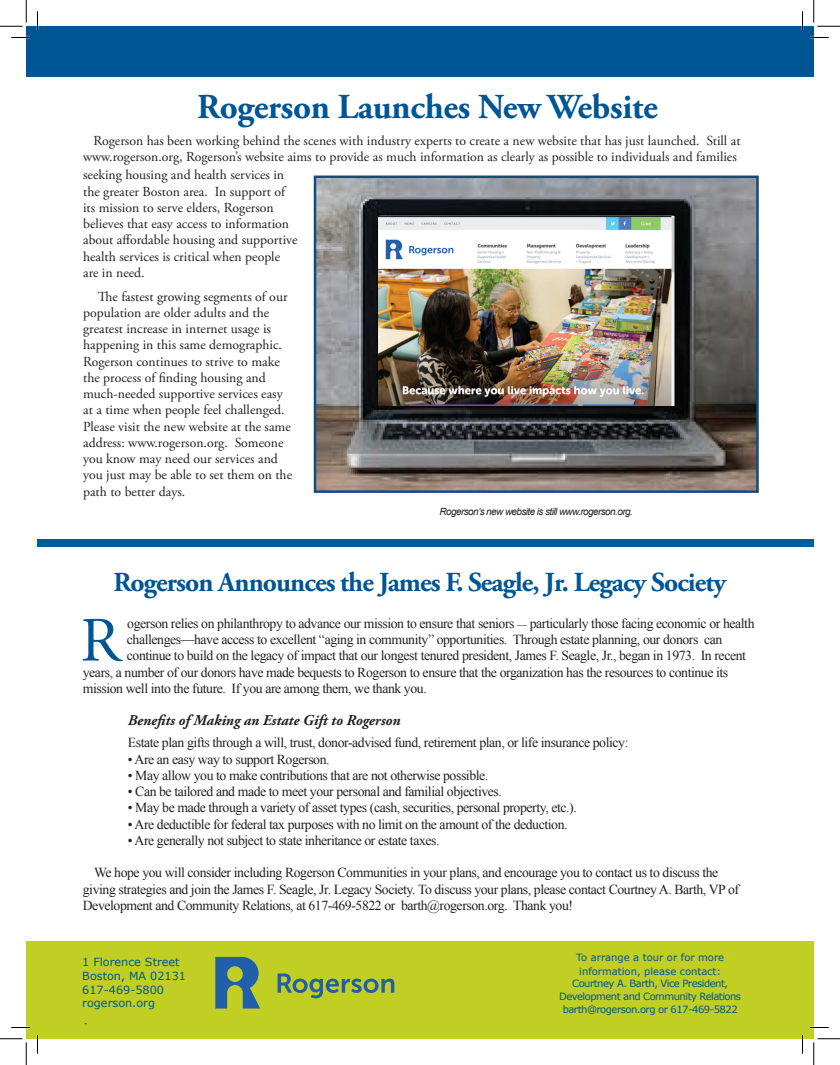
<style>
.page{position:relative;width:840px;height:1065px;background:#fff}
.page>*{position:absolute;margin:0;border:0;box-sizing:border-box;transform-origin:0 0}
.t1{font:62.75px "Adobe Garamond Pro";color:#005595}
.t2{font:700 35px "Adobe Garamond Pro";letter-spacing:-.01em;color:#005595}
.t3{font:700 27.5px "Adobe Garamond Pro";letter-spacing:-.035em;color:#005595}
.t4{font:italic 700 15px "Adobe Garamond Pro";color:#231f20}
.t5{font:13.75px/16.2px "Times New Roman";letter-spacing:-.03em;color:#231f20}
.t6{font:13.75px/16.2px "Adobe Garamond Pro";color:#231f20}
.t7{font:11.25px/13.8px "Verdana";color:#005595}
.t8{font:10px/12.5px "Verdana";letter-spacing:-.05em;color:#005595;text-align:center}
.t9{font:10px/13.8px "Verdana";color:#005595;text-align:center}
.t10{font:italic 10px "Arial";letter-spacing:-.055em;color:#231f20}
.s1{color:#fff}
.s2{font-size:10px}
</style>
<div class="page">
<div style="left:26px;top:941px;width:788px;height:98px;background:#c1ce23"></div>
<div style="left:26px;top:26px;width:788px;height:51px;background:#005595"></div>
<svg style="left:215px;top:957px;width:45px;height:52px"></svg>
<svg style="left:278px;top:974px;width:116px;height:24px"></svg>
<img style="left:317px;top:179px;width:439px;height:311px">
<div style="left:314px;top:176px;width:445px;height:317px;border:2px solid #144a7c"></div>
<div style="left:38px;top:540px;width:776px;height:7px;background:#005c9d"></div>
<svg style="left:11px;top:37px;width:19px;height:1px"></svg>
<svg style="left:810px;top:37px;width:19px;height:1px"></svg>
<svg style="left:11px;top:1027px;width:19px;height:1px"></svg>
<svg style="left:810px;top:1027px;width:19px;height:1px"></svg>
<svg style="left:37px;top:11px;width:1px;height:19px"></svg>
<svg style="left:37px;top:1035px;width:1px;height:19px"></svg>
<svg style="left:802px;top:11px;width:1px;height:19px"></svg>
<svg style="left:802px;top:1035px;width:1px;height:19px"></svg>
<svg style="left:0;top:0;width:27px;height:27px"></svg>
<svg style="left:0;top:1039px;width:27px;height:26px"></svg>
<svg style="left:814px;top:0;width:26px;height:27px"></svg>
<svg style="left:814px;top:1039px;width:26px;height:26px"></svg>
<h2 class="t2" style="left:197px;top:86px;width:462px">Rogerson Launches New Website</h2>
<p class="t6" style="left:83px;top:133px;width:659px;text-align:right">Rogerson has been working behind the scenes with industry experts to create a new website that has just launched. Still at www.rogerson.org, Rogerson’s website aims to provide as much information as clearly as possible to individuals and families</p>
<p class="t6" style="left:83px;top:167px;width:216px">seeking housing and health services in the greater Boston area. In support of its mission to serve elders, Rogerson believes that easy access to information about affordable housing and supportive health services is critical when people are in need.</p>
<p class="t6" style="left:83px;top:289px;width:211px;text-indent:15px">The fastest growing segments of our population are older adults and the greatest increase in internet usage is happening in this same demographic.<br>Rogerson continues to strive to make the process of finding housing and much-needed supportive services easy at a time when people feel challenged.<br>Please visit the new website at the same address: www.rogerson.org. Someone you know may need our services and you just may be able to set them on the path to better days.</p>
<p class="t10" style="left:440px;top:505px;width:195px">Rogerson’s new website is still www.rogerson.org.</p>
<h3 class="t3" style="left:114px;top:566px;width:614px">Rogerson Announces the James F. Seagle, Jr. Legacy Society</h3>
<h1 class="t1" style="left:80px;top:603px;width:42px">R</h1>
<p class="t5" style="left:121px;top:615px;width:635px"><span class="s1">o</span>ogerson relies on philanthropy to advance our mission to ensure that seniors <span class="s2">—</span> particularly those facing economic or health</p>
<p class="t5" style="left:127px;top:631px;width:597px">challenges—have access to excellent “aging in community” opportunities. Through estate planning, our donors can</p>
<p class="t5" style="left:127px;top:648px;width:621px">continue to build on the legacy of impact that our longest tenured president, James F. Seagle, Jr., began in 1973. In recent</p>
<p class="t5" style="left:83px;top:664px;width:647px">years, a number of our donors have made bequests to Rogerson to ensure that the organization has the resources to continue its</p>
<p class="t5" style="left:83px;top:680px;width:345px">mission well into the future. If you are among them, we thank you.</p>
<p class="t4" style="left:128px;top:712px;width:274px">Benefits of Making an Estate Gift to Rogerson</p>
<p class="t5" style="left:128px;top:734px;width:502px">Estate plan gifts through a will, trust, donor-advised fund, retirement plan, or life insurance policy:</p>
<p class="t5" style="left:128px;top:751px;width:203px">• Are an easy way to support Rogerson.</p>
<p class="t5" style="left:128px;top:767px;width:362px">• May allow you to make contributions that are not otherwise possible.</p>
<p class="t5" style="left:128px;top:783px;width:376px">• Can be tailored and made to meet your personal and familial objectives.</p>
<p class="t5" style="left:128px;top:799px;width:451px">• May be made through a variety of asset types (cash, securities, personal property, etc.).</p>
<p class="t5" style="left:128px;top:816px;width:441px">• Are deductible for federal tax purposes with no limit on the amount of the deduction.</p>
<p class="t5" style="left:128px;top:832px;width:313px">• Are generally not subject to state inheritance or estate taxes.</p>
<p class="t5" style="left:83px;top:864px;width:658px;text-indent:11px">We hope you will consider including Rogerson Communities in your plans, and encourage you to contact us to discuss the giving strategies and join the James F. Seagle, Jr. Legacy Society. To discuss your plans, please contact Courtney A. Barth, VP of<br>Development and Community Relations, at 617-469-5822 or barth@rogerson.org. Thank you!</p>
<p class="t7" style="left:82px;top:955px;width:105px">1 Florence Street<br>Boston, MA 02131<br>617-469-5800 rogerson.org</p>
<p class="t5" style="left:84px;top:1011px;width:5px">.</p>
<p class="t9" style="left:576px;top:950px;width:150px">To arrange a tour or for more information, please contact:</p>
<p class="t8" style="left:559px;top:977px;width:183px">Courtney A. Barth, Vice President,<br>Development and Community Relations</p>
<p class="t8" style="left:563px;top:1003px;width:176px">barth@rogerson.org or 617-469-5822</p>
</div>
